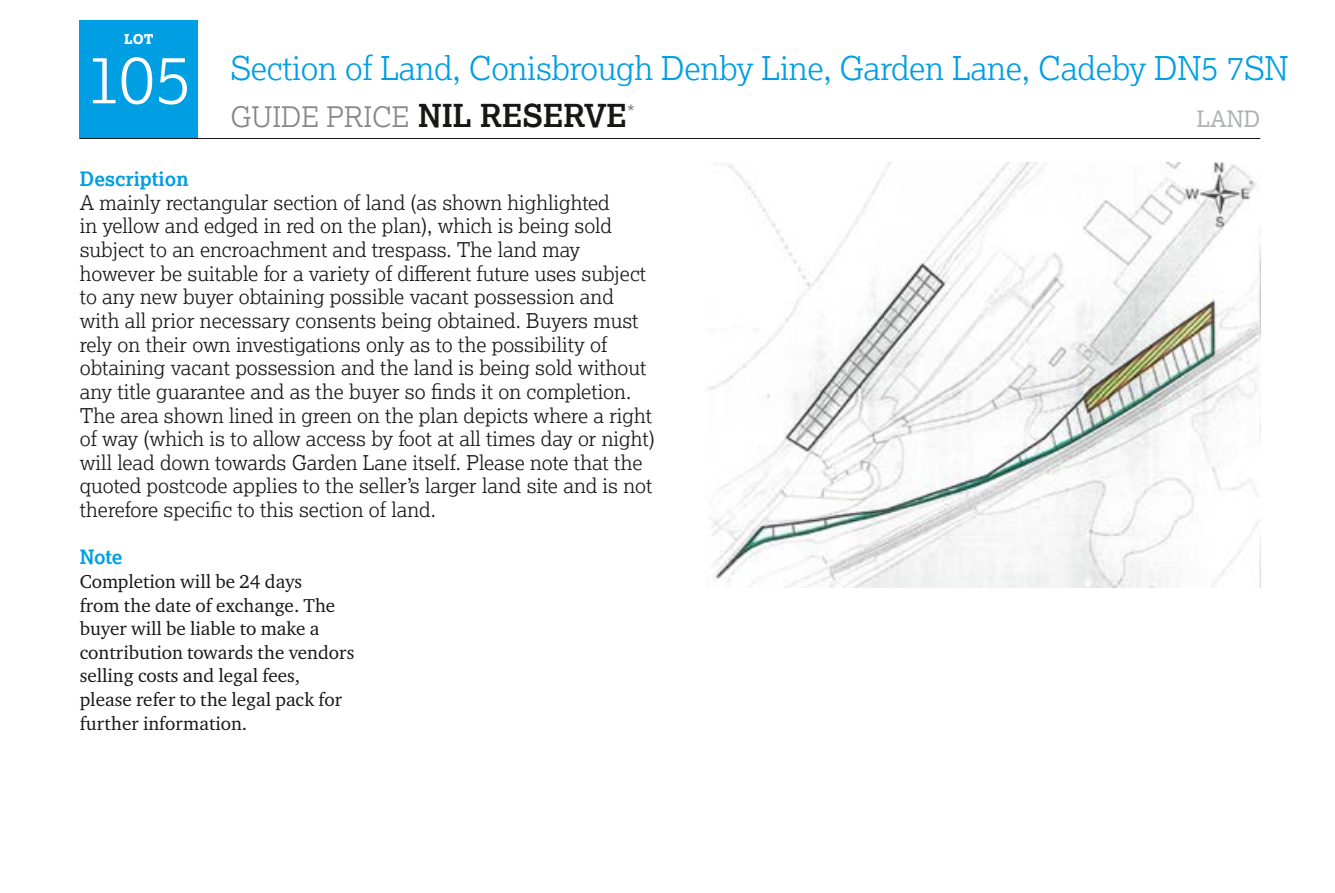
<style>
.page{position:relative;width:1335px;height:893px;background:#fff}
.page>*{position:absolute;margin:0;border:0;box-sizing:border-box;transform-origin:0 0}
.t1{font:300 67.5px "Lexia";color:#fff}
.t2{font:300 32.62px "Lexia";letter-spacing:-.01em;color:#009ee3}
.t3{font:300 28.12px "Lexia";color:#868786}
.t4{font:22.5px "Lexia";color:#b1b2b3}
.t5{font:300 20.25px/23.6px "Lexia";color:#181716}
.t6{font:700 19.8px "Lexia";color:#009ee3}
.t7{font:19.12px/23.6px "Charter ITC Pro";color:#181716}
.t8{font:800 13.5px "Lexia";color:#fff}
.s1{font-weight:700;font-size:31.5px;color:#181716}
</style>
<div class="page">
<div style="left:80px;top:21px;width:118px;height:118px;background:#009ee3"></div>
<hr style="left:80px;top:138px;width:1180px;height:1px;background:#181716">
<img style="left:709px;top:162px;width:551px;height:426px">
<p class="t8" style="left:124px;top:31px;width:31px">LOT</p>
<h1 class="t1" style="left:86px;top:36px;width:107px">105</h1>
<h2 class="t2" style="left:230px;top:47px;width:1059px">Section of Land, Conisbrough Denby Line, Garden Lane, Cadeby DN5 7SN</h2>
<h3 class="t3" style="left:230px;top:99px;width:405px">GUIDE PRICE <span class="s1">NIL RESERVE</span><sup>*</sup></h3>
<p class="t4" style="left:1196px;top:105px;width:65px">LAND</p>
<p class="t6" style="left:80px;top:166px;width:110px">Description</p>
<p class="t5" style="left:80px;top:190px;width:576px">A mainly rectangular section of land (as shown highlighted<br>in yellow and edged in red on the plan), which is being sold subject to an encroachment and trespass. The land may however be suitable for a variety of different future uses subject to any new buyer obtaining possible vacant possession and with all prior necessary consents being obtained. Buyers must rely on their own investigations only as to the possibility of obtaining vacant possession and the land is being sold without any title guarantee and as the buyer so finds it on completion.<br>The area shown lined in green on the plan depicts where a right of way (which is to allow access by foot at all times day or night) will lead down towards Garden Lane itself. Please note that the quoted postcode applies to the seller’s larger land site and is not therefore specific to this section of land.</p>
<p class="t6" style="left:80px;top:544px;width:44px">Note</p>
<p class="t7" style="left:80px;top:569px;width:276px">Completion will be 24 days<br>from the date of exchange. The buyer will be liable to make a contribution towards the vendors selling costs and legal fees, please refer to the legal pack for further information.</p>
</div>
